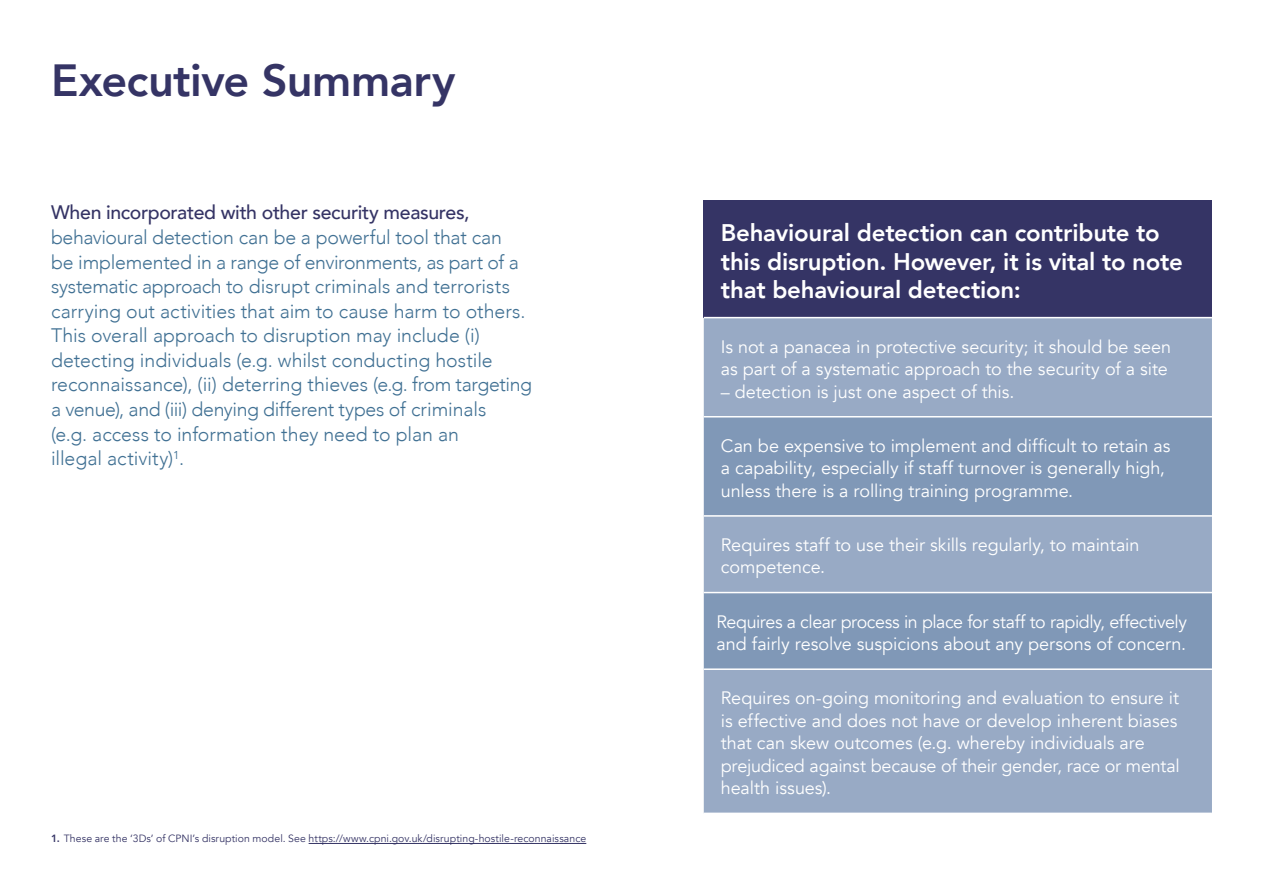
<style>
.page{position:relative;width:1263px;height:893px;background:#fff}
.page>*{position:absolute;margin:0;border:0;box-sizing:border-box;transform-origin:0 0}
.t1{font:800 45px "Avenir";letter-spacing:-.01em;color:#353465}
.t2{font:800 24px/28.8px "Avenir";letter-spacing:-.01em;color:#fff}
.t3{font:300 19.5px/24.6px "Avenir";letter-spacing:-.005em;color:#407093}
.t4{font:500 19.5px "Avenir";letter-spacing:-.02em;color:#353465}
.t5{font:18px/22.5px "Avenir";letter-spacing:-.005em;color:#fff}
.t6{font:10.5px "Avenir";letter-spacing:.005em;color:#353465}
.s1{font-weight:800}
</style>
<div class="page">
<hr style="left:309px;top:843px;width:277px;height:1px;background:#353465">
<div style="left:704px;top:200px;width:508px;height:118px;background:#353465"></div>
<div style="left:704px;top:318px;width:508px;height:495px;background:#98aac5"></div>
<svg style="left:704px;top:417px;width:508px;height:251px;background:#879dbb"></svg>
<hr style="left:704px;top:317px;width:508px;height:1px;background:#fff">
<hr style="left:704px;top:416px;width:508px;height:1px;background:#fff">
<hr style="left:704px;top:515px;width:508px;height:2px;background:#fff">
<hr style="left:704px;top:592px;width:508px;height:1px;background:#fff">
<hr style="left:704px;top:668px;width:508px;height:2px;background:#fff">
<h1 class="t1" style="left:51px;top:45px;width:406px">Executive Summary</h1>
<p class="t4" style="left:51px;top:196px;width:420px">When incorporated with other security measures,</p>
<p class="t3" style="left:51px;top:225px;width:482px">behavioural detection can be a powerful tool that can<br>be implemented in a range of environments, as part of a systematic approach to disrupt criminals and terrorists carrying out activities that aim to cause harm to others.<br>This overall approach to disruption may include (i) detecting individuals (e.g. whilst conducting hostile reconnaissance), (ii) deterring thieves (e.g. from targeting a venue), and (iii) denying different types of criminals<br>(e.g. access to information they need to plan an<br>illegal activity)<sup>1</sup>.</p>
<p class="t6" style="left:51px;top:832px;width:537px"><span class="s1">1.</span> These are the ‘3Ds’ of CPNI’s disruption model. See https://www.cpni.gov.uk/disrupting-hostile-reconnaissance</p>
<h2 class="t2" style="left:721px;top:218px;width:464px">Behavioural detection can contribute to this disruption. However, it is vital to note that behavioural detection:</h2>
<p class="t5" style="left:721px;top:335px;width:452px">Is not a panacea in protective security; it should be seen as part of a systematic approach to the security of a site</p>
<p class="t5" style="left:721px;top:380px;width:295px">– detection is just one aspect of this.</p>
<p class="t5" style="left:721px;top:435px;width:451px">Can be expensive to implement and difficult to retain as a capability, especially if staff turnover is generally high, unless there is a rolling training programme.</p>
<p class="t5" style="left:721px;top:534px;width:420px">Requires staff to use their skills regularly, to maintain competence.</p>
<p class="t5" style="left:716px;top:610px;width:472px">Requires a clear process in place for staff to rapidly, effectively and fairly resolve suspicions about any persons of concern.</p>
<p class="t5" style="left:721px;top:687px;width:460px">Requires on-going monitoring and evaluation to ensure it is effective and does not have or develop inherent biases that can skew outcomes (e.g. whereby individuals are prejudiced against because of their gender, race or mental health issues).</p>
</div>
